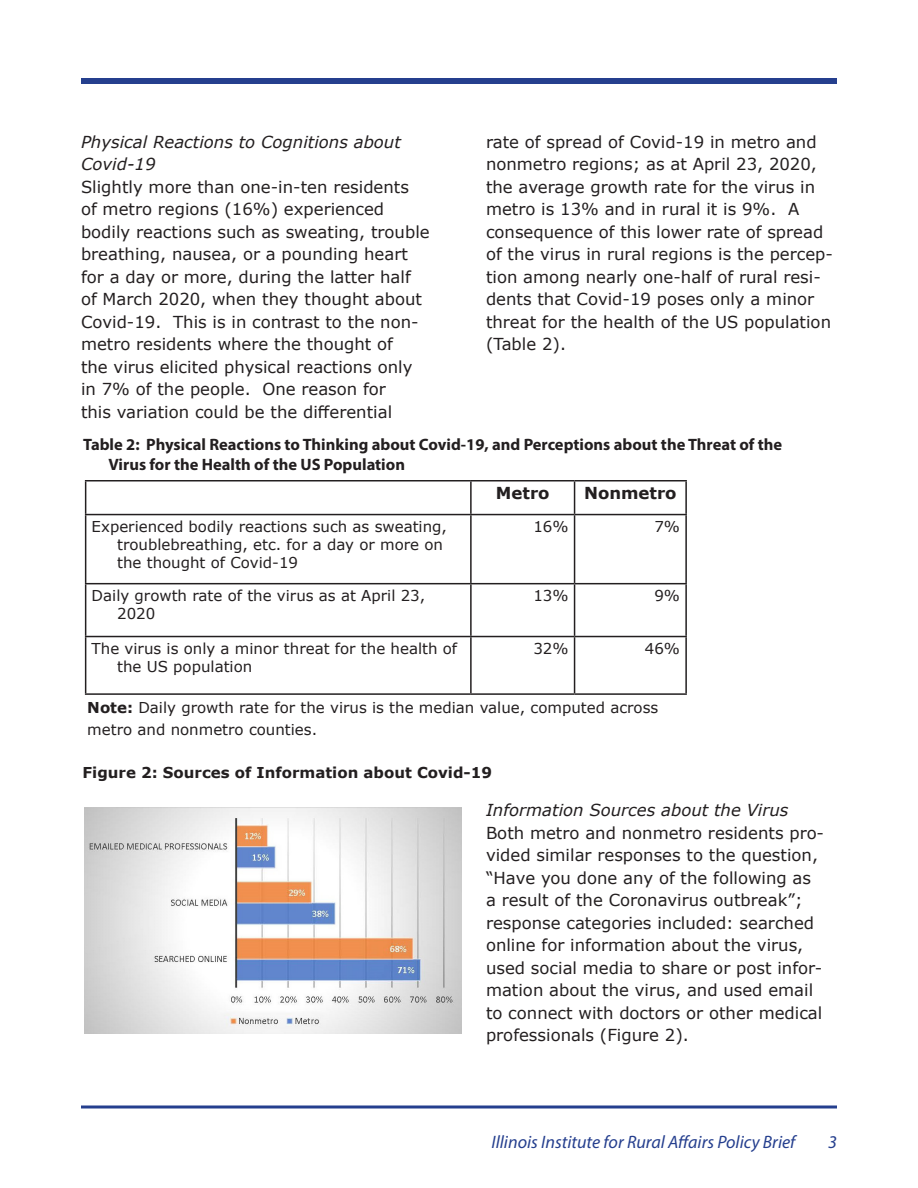
<style>
.page{position:relative;width:918px;height:1188px;background:#fff}
.page>*{position:absolute;margin:0;border:0;box-sizing:border-box;transform-origin:0 0}
.t1{font:italic 18px "Myriad Pro";color:#253f8e}
.text{font:16.5px/22.5px "Verdana";color:#231f20}
.note{font:700 16.5px/19.8px "Myriad Pro";color:#231f20}
.note-2{font:700 16.5px "Verdana";color:#231f20}
.note-3{font:15px/18px "Verdana";color:#231f20}
.text-2{font:15px/22.5px "Verdana";color:#231f20}
.note-4{font:700 15px "Verdana";color:#231f20}
.s1{font-style:italic}
.s2{font-weight:700}
</style>
<div class="page">
<div style="left:81px;top:78px;width:756px;height:6px;background:#253f8e"></div>
<hr style="left:81px;top:1106px;width:756px;height:2px;background:#253f8e">
<hr style="left:85px;top:480px;width:386px;height:2px;background:#231f20">
<hr style="left:85px;top:482px;width:1px;height:32px;background:#231f20">
<hr style="left:471px;top:480px;width:104px;height:2px;background:#231f20">
<hr style="left:470px;top:482px;width:2px;height:32px;background:#231f20">
<hr style="left:575px;top:480px;width:112px;height:2px;background:#231f20">
<hr style="left:574px;top:482px;width:1px;height:32px;background:#231f20">
<hr style="left:685px;top:482px;width:2px;height:32px;background:#231f20">
<hr style="left:85px;top:514px;width:386px;height:1px;background:#231f20">
<hr style="left:85px;top:515px;width:1px;height:68px;background:#231f20">
<hr style="left:471px;top:514px;width:104px;height:1px;background:#231f20">
<hr style="left:470px;top:515px;width:2px;height:68px;background:#231f20">
<hr style="left:575px;top:514px;width:112px;height:1px;background:#231f20">
<hr style="left:574px;top:515px;width:1px;height:68px;background:#231f20">
<hr style="left:685px;top:515px;width:2px;height:68px;background:#231f20">
<hr style="left:85px;top:583px;width:386px;height:1px;background:#231f20">
<hr style="left:85px;top:584px;width:1px;height:52px;background:#231f20">
<hr style="left:471px;top:583px;width:104px;height:1px;background:#231f20">
<hr style="left:470px;top:584px;width:2px;height:52px;background:#231f20">
<hr style="left:575px;top:583px;width:112px;height:1px;background:#231f20">
<hr style="left:574px;top:584px;width:1px;height:52px;background:#231f20">
<hr style="left:685px;top:584px;width:2px;height:52px;background:#231f20">
<hr style="left:85px;top:636px;width:386px;height:1px;background:#231f20">
<hr style="left:85px;top:637px;width:1px;height:56px;background:#231f20">
<hr style="left:471px;top:636px;width:104px;height:1px;background:#231f20">
<hr style="left:470px;top:637px;width:2px;height:56px;background:#231f20">
<hr style="left:575px;top:636px;width:112px;height:1px;background:#231f20">
<hr style="left:574px;top:637px;width:1px;height:56px;background:#231f20">
<hr style="left:685px;top:637px;width:2px;height:56px;background:#231f20">
<hr style="left:85px;top:693px;width:386px;height:2px;background:#231f20">
<hr style="left:471px;top:693px;width:104px;height:2px;background:#231f20">
<hr style="left:575px;top:693px;width:112px;height:2px;background:#231f20">
<img style="left:84px;top:807px;width:378px;height:226px">
<p class="text" style="left:81px;top:130px;width:350px"><span class="s1">Physical Reactions to Cognitions about Covid-19<br></span>Slightly more than one-in-ten residents<br>of metro regions (16%) experienced bodily reactions such as sweating, trouble breathing, nausea, or a pounding heart for a day or more, during the latter half of March 2020, when they thought about Covid-19. This is in contrast to the non&shy;metro residents where the thought of<br>the virus elicited physical reactions only in 7% of the people. One reason for<br>this variation could be the differential</p>
<p class="text" style="left:486px;top:130px;width:348px">rate of spread of Covid-19 in metro and nonmetro regions; as at April 23, 2020, the average growth rate for the virus in metro is 13% and in rural it is 9%. A consequence of this lower rate of spread of the virus in rural regions is the percep&shy;tion among nearly one-half of rural resi&shy;dents that Covid-19 poses only a minor threat for the health of the US population (Table 2).</p>
<p class="note" style="left:109px;top:434px;width:675px;text-indent:-26px">Table 2: Physical Reactions to Thinking about Covid-19, and Perceptions about the Threat of the<br>Virus for the Health of the US Population</p>
<p class="note-2" style="left:496px;top:482px;width:55px">Metro</p>
<p class="note-2" style="left:584px;top:482px;width:94px">Nonmetro</p>
<p class="note-3" style="left:117px;top:517px;width:331px;text-indent:-26px">Experienced bodily reactions such as sweating, troublebreathing, etc. for a day or more on the thought of Covid-19</p>
<p class="note-3" style="left:533px;top:517px;width:37px">16%</p>
<p class="note-3" style="left:654px;top:517px;width:27px">7%</p>
<p class="note-3" style="left:117px;top:587px;width:310px;text-indent:-26px">Daily growth rate of the virus as at April 23,<br>2020</p>
<p class="note-3" style="left:533px;top:587px;width:37px">13%</p>
<p class="note-3" style="left:654px;top:587px;width:27px">9%</p>
<p class="note-3" style="left:117px;top:639px;width:342px;text-indent:-26px">The virus is only a minor threat for the health of the US population</p>
<p class="note-3" style="left:533px;top:639px;width:37px">32%</p>
<p class="note-3" style="left:645px;top:639px;width:37px">46%</p>
<p class="text-2" style="left:87px;top:696px;width:573px"><span class="s2">Note:</span> Daily growth rate for the virus is the median value, computed across metro and nonmetro counties.</p>
<p class="note-4" style="left:83px;top:762px;width:411px">Figure 2: Sources of Information about Covid-19</p>
<p class="text" style="left:486px;top:799px;width:340px"><span class="s1">Information Sources about the Virus </span>Both metro and nonmetro residents pro&shy;vided similar responses to the question, “Have you done any of the following as a result of the Coronavirus outbreak”; response categories included: searched online for information about the virus, used social media to share or post infor&shy;mation about the virus, and used email to connect with doctors or other medical professionals (Figure 2).</p>
<p class="t1" style="left:492px;top:1130px;width:305px">Illinois Institute for Rural Affairs Policy Brief</p>
<p class="t1" style="left:828px;top:1130px;width:10px">3</p>
</div>
